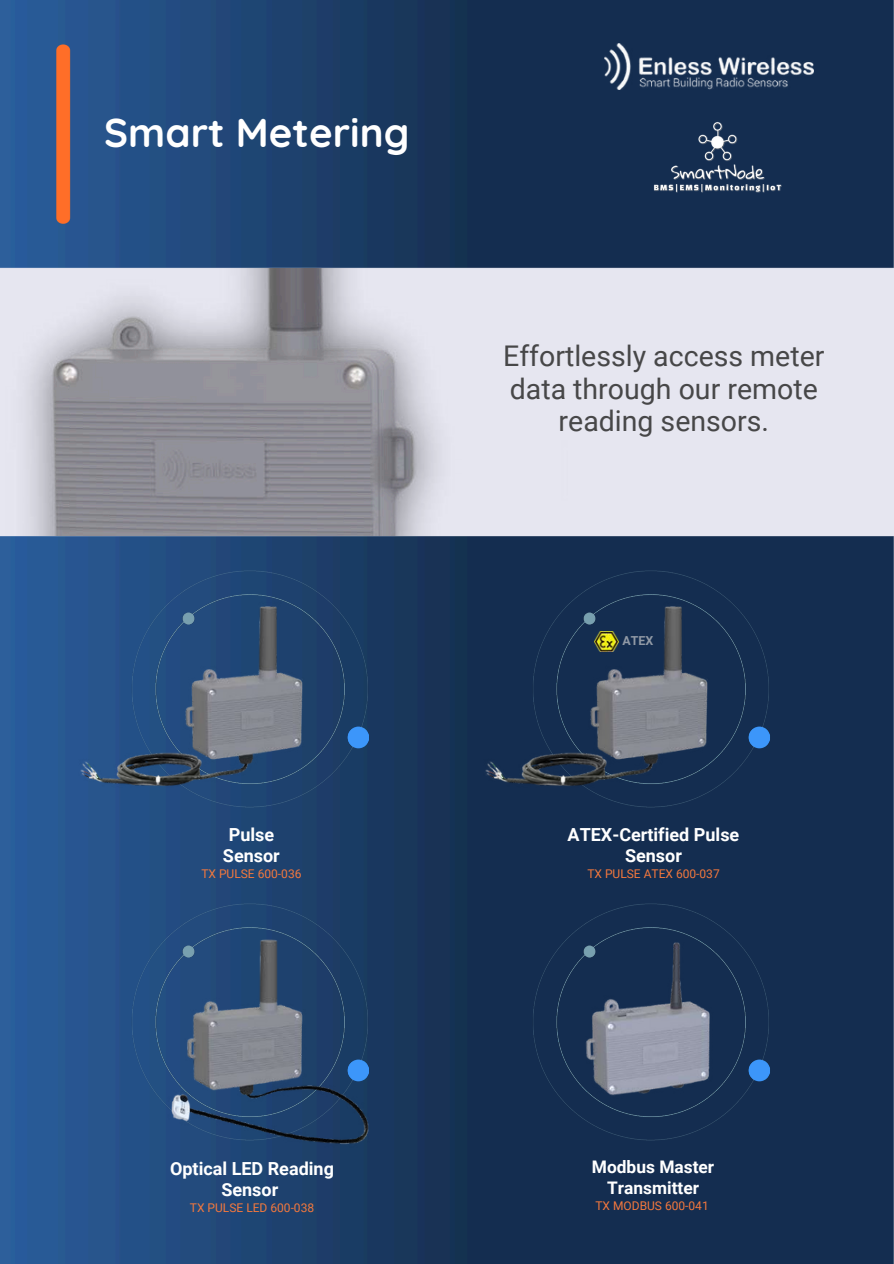
<style>
.page{position:relative;width:894px;height:1264px;background:#fff}
.page>*{position:absolute;margin:0;border:0;box-sizing:border-box;transform-origin:0 0}
.t1{font:700 40.2px "Quicksand";color:#fff}
.t2{font:28.5px/32.7px "Roboto";color:#474748;text-align:center}
.t3{font:700 18px/21.3px "Roboto";color:#fff;text-align:center}
.t4{font:700 17.25px/20.2px "Roboto";color:#fff;text-align:center}
.t5{font:700 12.3px "Roboto";color:#d2d2d2}
.t6{font:12px "Roboto";color:#f4783d}
</style>
<div class="page">
<img style="left:0;top:0;width:893px;height:1263px">
<img style="left:0;top:268px;width:567px;height:268px">
<img style="left:124px;top:563px;width:252px;height:251px">
<img style="left:62px;top:597px;width:277px;height:208px">
<img style="left:124px;top:897px;width:252px;height:37px">
<div style="left:525px;top:563px;width:252px;height:251px;background:#142d50"></div>
<img style="left:98px;top:934px;width:296px;height:222px">
<img style="left:466px;top:597px;width:277px;height:208px">
<img style="left:594px;top:631px;width:24px;height:21px">
<div style="left:525px;top:897px;width:252px;height:250px;background:#142d50"></div>
<img style="left:528px;top:937px;width:226px;height:169px">
<img style="left:604px;top:43px;width:208px;height:47px">
<img style="left:642px;top:110px;width:150px;height:93px">
<h1 class="t1" style="left:104px;top:107px;width:306px">Smart Metering</h1>
<p class="t3" style="left:223px;top:824px;width:58px">Pulse<br>Sensor</p>
<p class="t6" style="left:201px;top:867px;width:102px">TX PULSE 600-036</p>
<p class="t2" style="left:503px;top:340px;width:322px">Effortlessly access meter data through our remote reading sensors.</p>
<p class="t5" style="left:622px;top:633px;width:32px">ATEX</p>
<h2 class="t3" style="left:567px;top:824px;width:173px">ATEX-Certified Pulse<br>Sensor</h2>
<h2 class="t6" style="left:587px;top:867px;width:134px">TX PULSE ATEX 600-037</h2>
<p class="t3" style="left:170px;top:1157px;width:165px">Optical LED Reading<br>Sensor</p>
<p class="t6" style="left:190px;top:1200px;width:126px">TX PULSE LED 600-038</p>
<p class="t4" style="left:591px;top:1157px;width:124px">Modbus Master<br>Transmitter</p>
<p class="t6" style="left:595px;top:1199px;width:115px">TX MODBUS 600-041</p>
</div>
